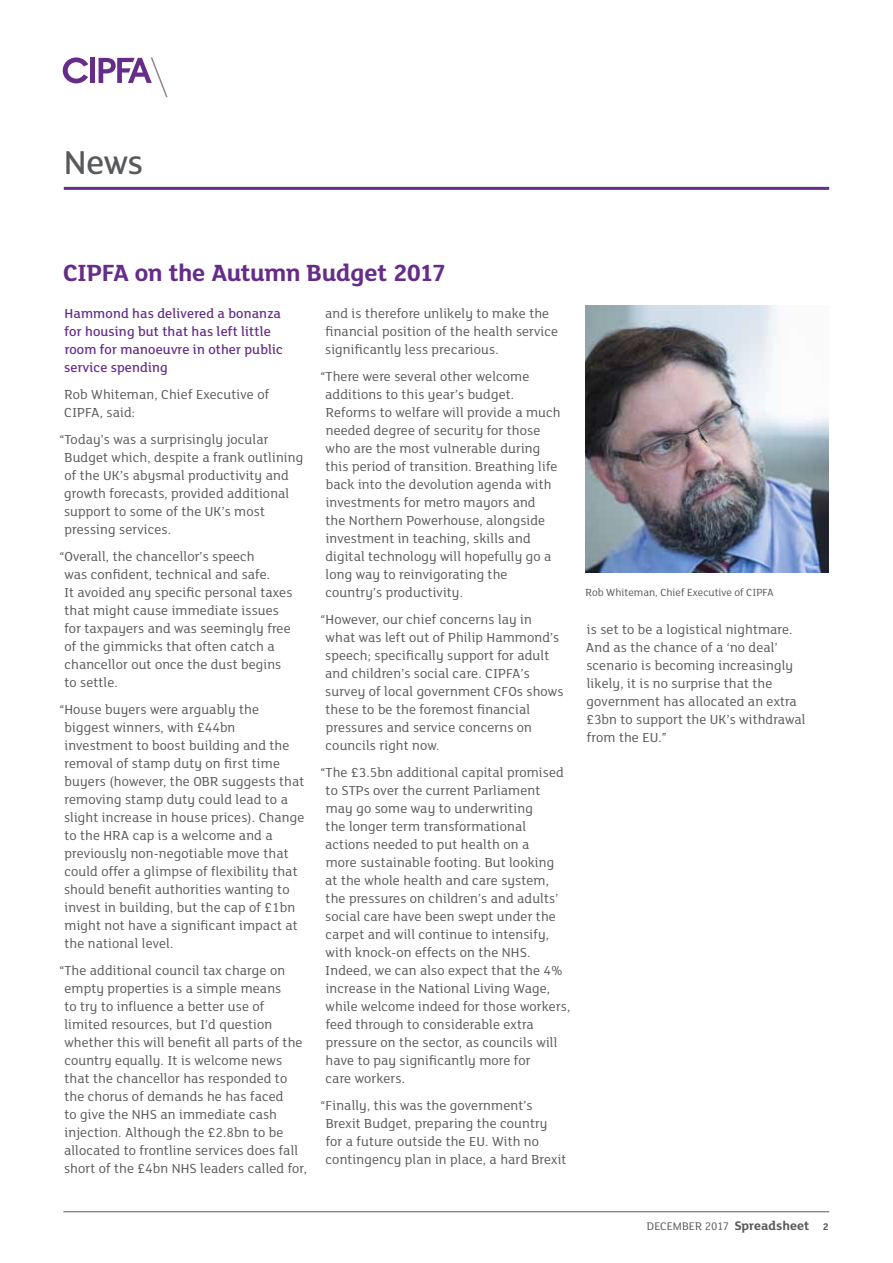
<style>
.page{position:relative;width:893px;height:1263px;background:#fff}
.page>*{position:absolute;margin:0;border:0;box-sizing:border-box;transform-origin:0 0}
.t1{font:500 36px "FS Lola";color:#58595b}
.t2{font:700 25.5px "FS Lola";letter-spacing:-.04em;color:#652d89}
.t3{font:14.25px/18px "FS Lola";letter-spacing:.01em;color:#58595b}
.t4{font:500 14.25px/18px "FS Lola";letter-spacing:.01em;color:#652d89}
.t5{font:12px "FS Lola";color:#58595b}
.t6{font:11.25px "FS Lola";color:#58595b}
.s1{font-weight:700;font-size:13.5px}
.s2{font-weight:700;font-size:10.5px}
</style>
<div class="page">
<hr style="left:63px;top:1211px;width:766px;height:1px;background:#58595b">
<div style="left:90px;top:58px;width:5px;height:25px;background:#652d89"></div>
<svg style="left:99px;top:57px;width:69px;height:40px"></svg>
<svg style="left:63px;top:57px;width:25px;height:26px"></svg>
<hr style="left:64px;top:187px;width:765px;height:3px;background:#652d89">
<img style="left:585px;top:306px;width:243px;height:266px">
<h1 class="t1" style="left:64px;top:139px;width:81px">News</h1>
<h2 class="t2" style="left:63px;top:255px;width:14px">CIPFA</h2>
<h2 class="t2" style="left:135px;top:255px;width:313px">on the Autumn Budget 2017</h2>
<p class="t4" style="left:64px;top:303px;width:220px">Hammond has delivered a bonanza for housing but that has left little room for manoeuvre in other public service spending</p>
<p class="t3" style="left:64px;top:384px;width:207px">Rob Whiteman, Chief Executive of<br>CIPFA, said:</p>
<p class="t3" style="left:64px;top:429px;width:241px;text-indent:-5px">“Today’s was a surprisingly jocular Budget which, despite a frank outlining of the UK’s abysmal productivity and growth forecasts, provided additional support to some of the UK’s most pressing services.</p>
<p class="t3" style="left:64px;top:546px;width:230px;text-indent:-5px">“Overall, the chancellor’s speech<br>was confident, technical and safe.<br>It avoided any specific personal taxes that might cause immediate issues for taxpayers and was seemingly free of the gimmicks that often catch a chancellor out once the dust begins to settle.</p>
<p class="t3" style="left:64px;top:699px;width:242px;text-indent:-5px">“House buyers were arguably the biggest winners, with £44bn investment to boost building and the removal of stamp duty on first time buyers (however, the OBR suggests that removing stamp duty could lead to a slight increase in house prices). Change to the HRA cap is a welcome and a previously non-negotiable move that could offer a glimpse of flexibility that should benefit authorities wanting to invest in building, but the cap of £1bn might not have a significant impact at the national level.</p>
<p class="t3" style="left:64px;top:960px;width:244px;text-indent:-5px">“The additional council tax charge on empty properties is a simple means<br>to try to influence a better use of limited resources, but I’d question whether this will benefit all parts of the country equally. It is welcome news that the chancellor has responded to the chorus of demands he has faced<br>to give the NHS an immediate cash injection. Although the £2.8bn to be allocated to frontline services does fall short of the £4bn NHS leaders called for,</p>
<p class="t3" style="left:325px;top:303px;width:234px">and is therefore unlikely to make the financial position of the health service significantly less precarious.</p>
<p class="t3" style="left:325px;top:366px;width:237px;text-indent:-5px">“There were several other welcome additions to this year’s budget.<br>Reforms to welfare will provide a much needed degree of security for those who are the most vulnerable during this period of transition. Breathing life back into the devolution agenda with investments for metro mayors and<br>the Northern Powerhouse, alongside investment in teaching, skills and digital technology will hopefully go a long way to reinvigorating the country’s productivity.</p>
<p class="t3" style="left:325px;top:609px;width:240px;text-indent:-5px">“However, our chief concerns lay in what was left out of Philip Hammond’s speech; specifically support for adult and children’s social care. CIPFA’s survey of local government CFOs shows these to be the foremost financial pressures and service concerns on councils right now.</p>
<p class="t3" style="left:325px;top:762px;width:247px;text-indent:-5px">“The £3.5bn additional capital promised to STPs over the current Parliament may go some way to underwriting<br>the longer term transformational actions needed to put health on a<br>more sustainable footing. But looking<br>at the whole health and care system, the pressures on children’s and adults’ social care have been swept under the carpet and will continue to intensify, with knock-on effects on the NHS.<br>Indeed, we can also expect that the 4% increase in the National Living Wage, while welcome indeed for those workers, feed through to considerable extra pressure on the sector, as councils will have to pay significantly more for<br>care workers.</p>
<p class="t3" style="left:326px;top:1095px;width:242px;text-indent:-5px">“Finally, this was the government’s Brexit Budget, preparing the country for a future outside the EU. With no contingency plan in place, a hard Brexit</p>
<p class="t6" style="left:586px;top:585px;width:190px">Rob Whiteman, Chief Executive of CIPFA</p>
<p class="t3" style="left:586px;top:620px;width:221px">is set to be a logistical nightmare.<br>And as the chance of a ‘no deal’ scenario is becoming increasingly likely, it is no surprise that the government has allocated an extra £3bn to support the UK’s withdrawal from the EU.”</p>
<p class="t5" style="left:647px;top:1218px;width:183px">DECEMBER 2017 <span class="s1">Spreadsheet</span> <span class="s2">2</span></p>
</div>
